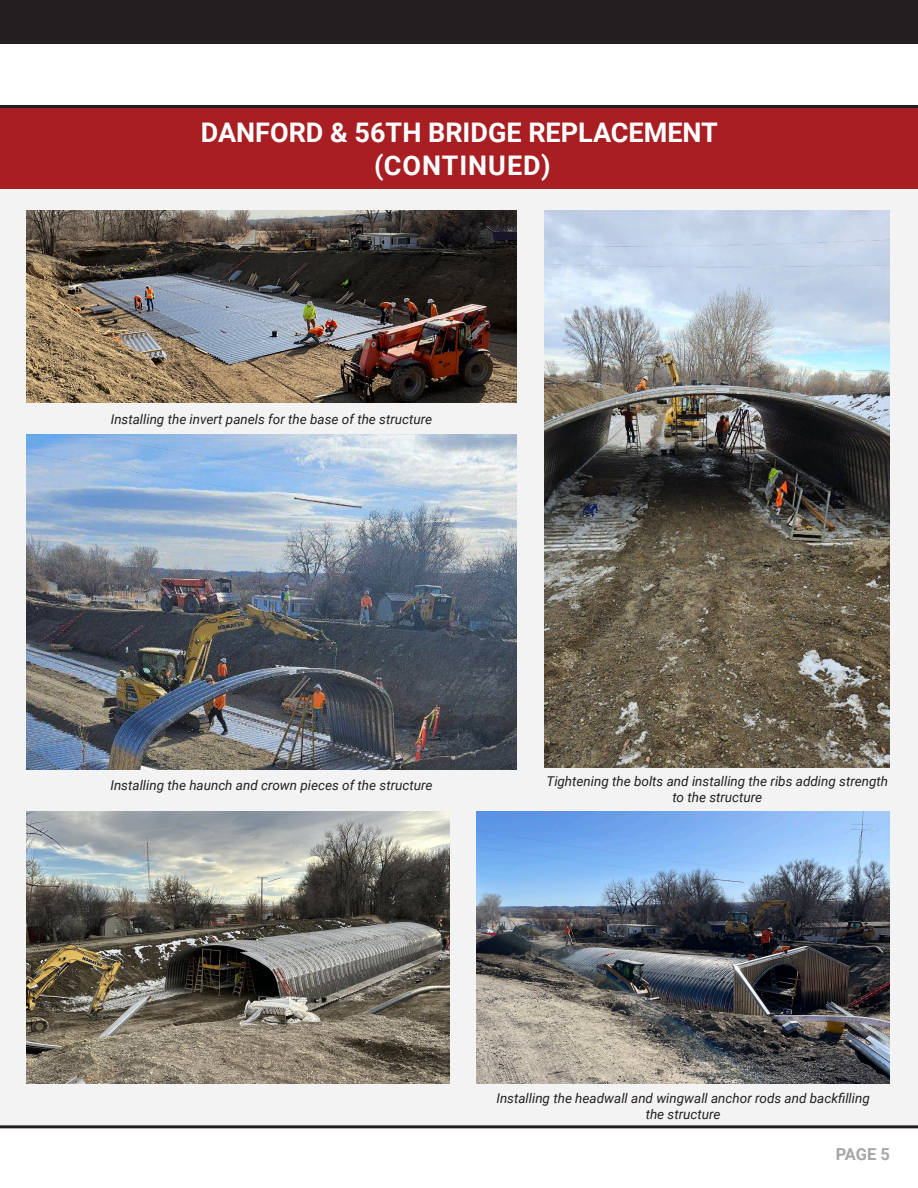
<style>
.page{position:relative;width:918px;height:1188px;background:#fff}
.page>*{position:absolute;margin:0;border:0;box-sizing:border-box;transform-origin:0 0}
.t1{font:700 27px "Roboto";color:#fff}
.t2{font:700 27px "Roboto";letter-spacing:.035em;color:#fff}
.t3{font:700 16.5px "Roboto";color:#a6a6a6}
.t4{font:italic 13.5px/16.2px "Roboto";color:#231f20;text-align:center}
</style>
<div class="page">
<div style="left:0;top:108px;width:918px;height:1017px;background:#f3f3f3"></div>
<div style="left:0;top:0;width:918px;height:43px;background:#231f20"></div>
<div style="left:0;top:108px;width:918px;height:81px;background:#a81e22"></div>
<hr style="left:0;top:105px;width:918px;height:3px;background:#231f20">
<hr style="left:0;top:1125px;width:918px;height:3px;background:#231f20">
<img style="left:27px;top:434px;width:489px;height:335px">
<img style="left:27px;top:211px;width:489px;height:191px">
<img style="left:545px;top:211px;width:345px;height:557px">
<img style="left:27px;top:811px;width:422px;height:273px">
<img style="left:476px;top:811px;width:414px;height:273px">
<p class="t1" style="left:201px;top:114px;width:519px">DANFORD &amp; 56TH BRIDGE REPLACEMENT</p>
<p class="t2" style="left:374px;top:146px;width:178px">(CONTINUED)</p>
<p class="t4" style="left:111px;top:410px;width:323px">Installing the invert panels for the base of the structure</p>
<p class="t4" style="left:110px;top:776px;width:324px">Installing the haunch and crown pieces of the structure</p>
<p class="t4" style="left:546px;top:773px;width:343px">Tightening the bolts and installing the ribs adding strength to the structure</p>
<p class="t4" style="left:496px;top:1089px;width:375px">Installing the headwall and wingwall anchor rods and backfilling the structure</p>
<p class="t3" style="left:836px;top:1143px;width:56px">PAGE 5</p>
</div>
